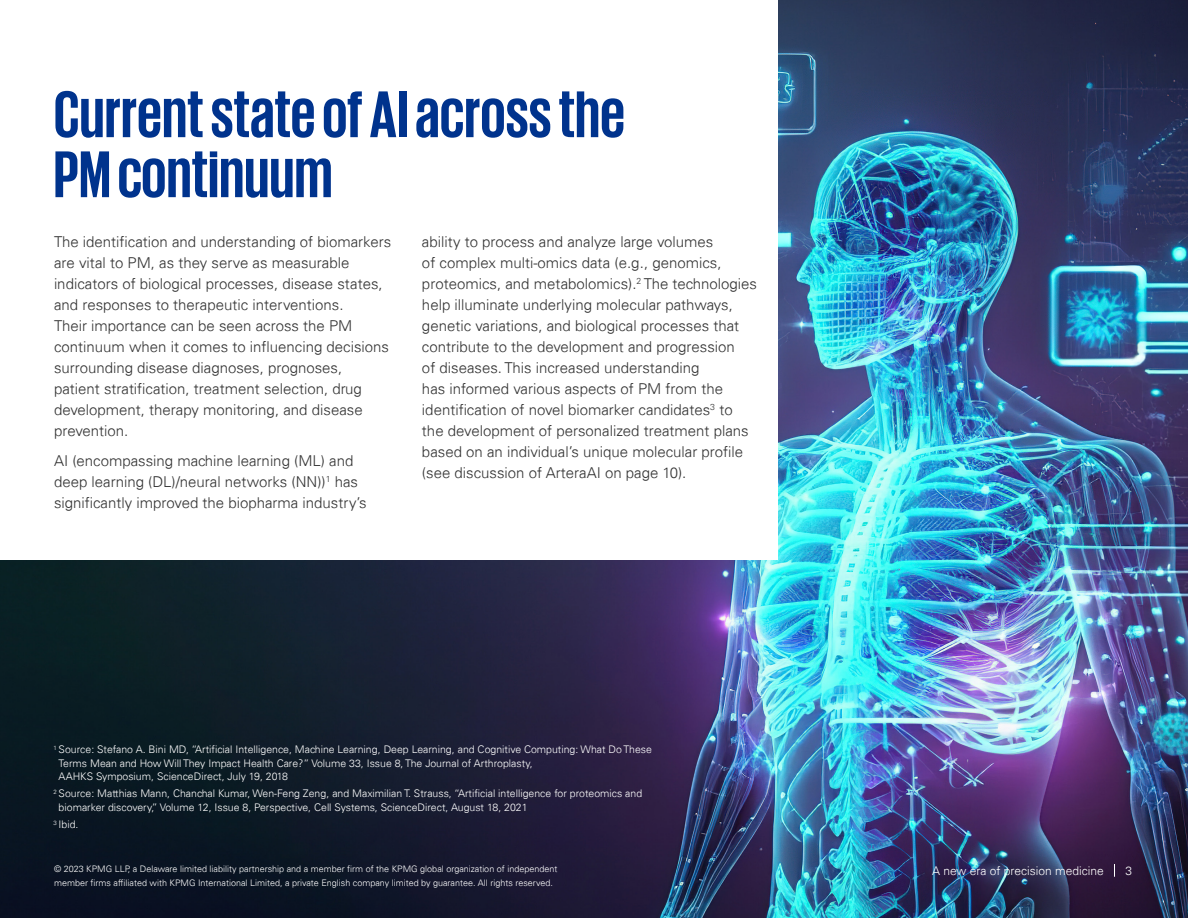
<style>
.page{position:relative;width:1188px;height:918px;background:#fff}
.page>*{position:absolute;margin:0;border:0;box-sizing:border-box;transform-origin:0 0}
.t1{font:700 67.5px/60px "KPMG";letter-spacing:-.005em;color:#00338d}
.t2{font:300 15px/21px "Univers 45";color:#333}
.t3{font:300 12px "Univers 45";color:#fff}
.t4{font:300 10.5px/13.5px "Univers 45";color:#fff}
.t5{font:300 9px "Univers 45";color:#fff}
</style>
<div class="page">
<img style="left:0;top:0;width:1188px;height:918px">
<div style="left:0;top:0;width:778px;height:560px;background:#fff"></div>
<svg style="left:1114px;top:864px;width:1px;height:13px"></svg>
<h1 class="t1" style="left:54px;top:82px;width:573px">Current state of AI across the<br>PM continuum</h1>
<p class="t2" style="left:54px;top:231px;width:339px">The identification and understanding of biomarkers are vital to PM, as they serve as measurable indicators of biological processes, disease states, and responses to therapeutic interventions.<br>Their importance can be seen across the PM continuum when it comes to influencing decisions surrounding disease diagnoses, prognoses, patient stratification, treatment selection, drug development, therapy monitoring, and disease prevention.</p>
<p class="t2" style="left:54px;top:450px;width:314px">AI (encompassing machine learning (ML) and deep learning (DL)/neural networks (NN))<sup>1</sup> has significantly improved the biopharma industry’s</p>
<p class="t2" style="left:422px;top:231px;width:336px">ability to process and analyze large volumes<br>of complex multi-omics data (e.g., genomics, proteomics, and metabolomics).<sup>2</sup> The technologies help illuminate underlying molecular pathways, genetic variations, and biological processes that contribute to the development and progression<br>of diseases. This increased understanding<br>has informed various aspects of PM from the identification of novel biomarker candidates<sup>3</sup> to the development of personalized treatment plans based on an individual’s unique molecular profile (see discussion of ArteraAI on page 10).</p>
<p class="t4" style="left:59px;top:743px;width:595px;text-indent:-5px"><sup>1</sup> Source: Stefano A. Bini MD, “Artificial Intelligence, Machine Learning, Deep Learning, and Cognitive Computing: What Do These<br>Terms Mean and How Will They Impact Health Care?” Volume 33, Issue 8, The Journal of Arthroplasty,<br>AAHKS Symposium, ScienceDirect, July 19, 2018</p>
<p class="t4" style="left:59px;top:787px;width:585px;text-indent:-5px"><sup>2</sup> Source: Matthias Mann, Chanchal Kumar, Wen-Feng Zeng, and Maximilian T. Strauss, “Artificial intelligence for proteomics and biomarker discovery,” Volume 12, Issue 8, Perspective, Cell Systems, ScienceDirect, August 18, 2021</p>
<p class="t4" style="left:54px;top:818px;width:26px"><sup>3</sup> Ibid.</p>
<p class="t5" style="left:54px;top:864px;width:505px">© 2023 KPMG LLP, a Delaware limited liability partnership and a member firm of the KPMG global organization of independent</p>
<p class="t3" style="left:1125px;top:863px;width:8px">3</p>
<p class="t5" style="left:54px;top:877px;width:501px">member firms affiliated with KPMG International Limited, a private English company limited by guarantee. All rights reserved.</p>
<p class="t3" style="left:932px;top:863px;width:173px">A new era of precision medicine</p>
</div>
